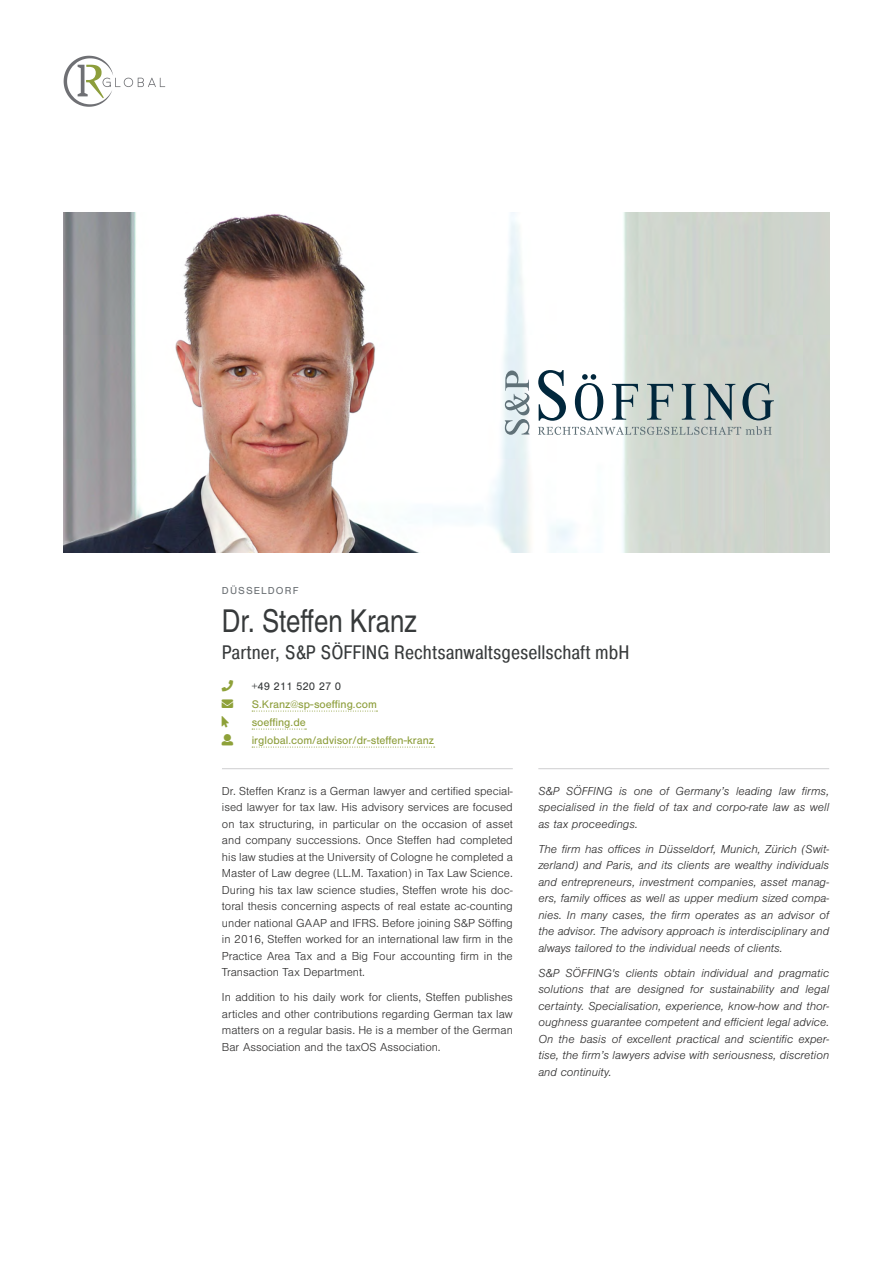
<style>
.page{position:relative;width:893px;height:1263px;background:#fff}
.page>*{position:absolute;margin:0;border:0;box-sizing:border-box;transform-origin:0 0}
.t1{font:31.5px "Nimbus San Con L";color:#373a3b}
.t2{font:19.5px "Pragmatica Cond";color:#373a3b}
.t3{font:italic 300 12px/16.5px "Nimbus San";color:#302f2f;text-align:justify}
.t4{font:300 12px/16.5px "Nimbus San";color:#302f2f;text-align:justify}
.t5{font:11.4px/18px "Nimbus San";color:#8d9e3b}
.t6{font:11.4px "Nimbus San";color:#373a3b}
.t7{font:10.5px "Nimbus San";letter-spacing:.1em;color:#6b7074}
.s1{color:#8ea139}
</style>
<div class="page">
<img style="left:64px;top:213px;width:765px;height:340px">
<svg style="left:252px;top:711px;width:125px;height:1px"></svg>
<svg style="left:252px;top:729px;width:54px;height:1px"></svg>
<svg style="left:252px;top:747px;width:183px;height:1px"></svg>
<hr style="left:222px;top:768px;width:291px;height:1px;background:#cfced0">
<hr style="left:538px;top:768px;width:291px;height:1px;background:#cfced0">
<svg style="left:538px;top:370px;width:236px;height:65px"></svg>
<svg style="left:505px;top:370px;width:24px;height:65px;background:#bbc7cb"></svg>
<svg style="left:64px;top:56px;width:101px;height:51px"></svg>
<p class="t7" style="left:222px;top:585px;width:78px">DÜSSELDORF</p>
<h1 class="t1" style="left:222px;top:598px;width:197px">Dr. Steffen Kranz</h1>
<h2 class="t2" style="left:222px;top:640px;width:409px">Partner, S&amp;P SÖFFING Rechtsanwaltsgesellschaft mbH</h2>
<p class="t6" style="left:252px;top:680px;width:91px">+49 211 520 27 0</p>
<p class="t5" style="left:252px;top:695px;width:184px;text-indent:-30px"><span class="s1">→</span> S.Kranz@sp-soeffing.com<br>soeffing.de irglobal.com/advisor/dr-steffen-kranz</p>
<p class="t4" style="left:222px;top:783px;width:292px">Dr. Steffen Kranz is a German lawyer and certified special&shy;ised lawyer for tax law. His advisory services are focused on tax structuring, in particular on the occasion of asset and company successions. Once Steffen had completed his law studies at the University of Cologne he completed a Master of Law degree (LL.M. Taxation) in Tax Law Science.<br>During his tax law science studies, Steffen wrote his doc&shy;toral thesis concerning aspects of real estate ac-counting under national GAAP and IFRS. Before joining S&amp;P Söffing in 2016, Steffen worked for an international law firm in the Practice Area Tax and a Big Four accounting firm in the Transaction Tax Department.</p>
<p class="t4" style="left:222px;top:989px;width:292px">In addition to his daily work for clients, Steffen publishes articles and other contributions regarding German tax law matters on a regular basis. He is a member of the German Bar Association and the taxOS Association.</p>
<p class="t3" style="left:538px;top:783px;width:292px">S&amp;P SÖFFING is one of Germany’s leading law firms, specialised in the field of tax and corpo-rate law as well as tax proceedings.</p>
<p class="t3" style="left:538px;top:841px;width:293px">The firm has offices in Düsseldorf, Munich, Zürich (Swit&shy;zerland) and Paris, and its clients are wealthy individuals and entrepreneurs, investment companies, asset manag&shy;ers, family offices as well as upper medium sized compa&shy;nies. In many cases, the firm operates as an advisor of the advisor. The advisory approach is interdisciplinary and always tailored to the individual needs of clients.</p>
<p class="t3" style="left:538px;top:965px;width:293px">S&amp;P SÖFFING's clients obtain individual and pragmatic solutions that are designed for sustainability and legal certainty. Specialisation, experience, know-how and thor&shy;oughness guarantee competent and efficient legal advice.<br>On the basis of excellent practical and scientific exper&shy;tise, the firm’s lawyers advise with seriousness, discretion and continuity.</p>
</div>
